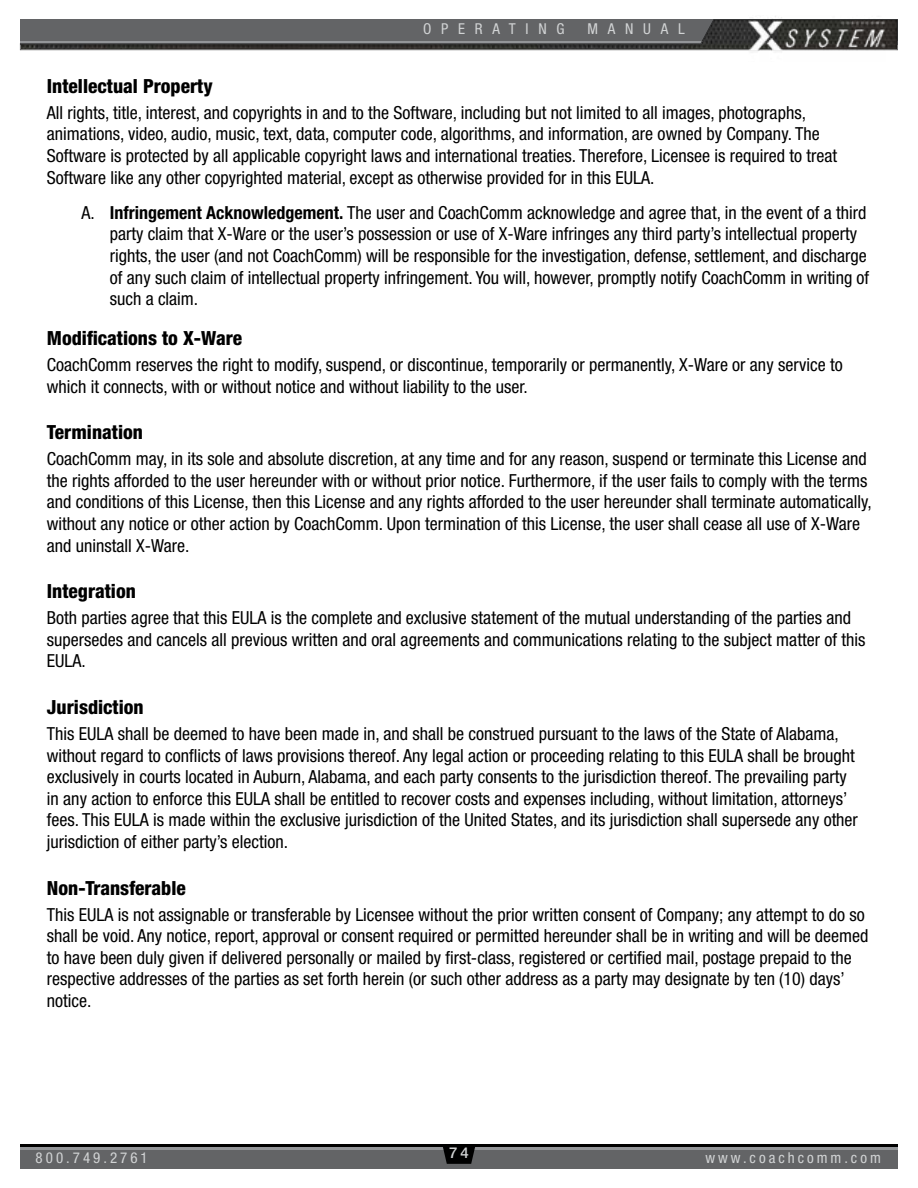
<style>
.page{position:relative;width:918px;height:1188px;background:#fff}
.page>*{position:absolute;margin:0;border:0;box-sizing:border-box;transform-origin:0 0}
.t1{font:800 condensed 19.5px "Helvetica Neue LT Std";color:#000}
.t2{font:condensed 18px/21.6px "Helvetica Neue LT Std";color:#000}
.t3{font:condensed 15px "Helvetica Neue LT Std";letter-spacing:.2em;color:#d1d3d4}
.t4{font:condensed 15px "Helvetica Neue LT Std";letter-spacing:.65em;color:#d1d3d4}
.t5{font:500 15px "Helvetica Neue LT Std";color:#d1d3d4}
.s1{font-weight:700}
</style>
<div class="page">
<div style="left:20px;top:1147px;width:878px;height:22px;background:#636466"></div>
<hr style="left:20px;top:1146px;width:878px;height:4px;background:#939598">
<svg style="left:19px;top:19px;width:879px;height:32px;background:#5f5f60"></svg>
<hr style="left:20px;top:1144px;width:878px;height:3px;background:#000">
<svg style="left:443px;top:1147px;width:32px;height:17px"></svg>
<img style="left:748px;top:16px;width:138px;height:35px">
<p class="t4" style="left:423px;top:20px;width:143px">OPERATING</p>
<p class="t3" style="left:588px;top:20px;width:99px">MANUAL</p>
<p class="t1" style="left:47px;top:74px;width:167px">Intellectual Property</p>
<p class="t2" style="left:47px;top:102px;width:792px">All rights, title, interest, and copyrights in and to the Software, including but not limited to all images, photographs, animations, video, audio, music, text, data, computer code, algorithms, and information, are owned by Company. The Software is protected by all applicable copyright laws and international treaties. Therefore, Licensee is required to treat Software like any other copyrighted material, except as otherwise provided for in this EULA.</p>
<p class="t2" style="left:110px;top:201px;width:761px;text-indent:-28px">A. <span class="s1">Infringement Acknowledgement.</span> The user and CoachComm acknowledge and agree that, in the event of a third party claim that X-Ware or the user’s possession or use of X-Ware infringes any third party’s intellectual property rights, the user (and not CoachComm) will be responsible for the investigation, defense, settlement, and discharge of any such claim of intellectual property infringement. You will, however, promptly notify CoachComm in writing of such a claim.</p>
<p class="t1" style="left:47px;top:326px;width:197px">Modifications to X-Ware</p>
<p class="t2" style="left:47px;top:354px;width:797px">CoachComm reserves the right to modify, suspend, or discontinue, temporarily or permanently, X-Ware or any service to which it connects, with or without notice and without liability to the user.</p>
<p class="t1" style="left:47px;top:420px;width:98px">Termination</p>
<p class="t2" style="left:47px;top:448px;width:826px">CoachComm may, in its sole and absolute discretion, at any time and for any reason, suspend or terminate this License and the rights afforded to the user hereunder with or without prior notice. Furthermore, if the user fails to comply with the terms and conditions of this License, then this License and any rights afforded to the user hereunder shall terminate automatically, without any notice or other action by CoachComm. Upon termination of this License, the user shall cease all use of X-Ware and uninstall X-Ware.</p>
<p class="t1" style="left:47px;top:579px;width:90px">Integration</p>
<p class="t2" style="left:47px;top:607px;width:820px">Both parties agree that this EULA is the complete and exclusive statement of the mutual understanding of the parties and supersedes and cancels all previous written and oral agreements and communications relating to the subject matter of this<br>EULA.</p>
<p class="t1" style="left:47px;top:695px;width:98px">Jurisdiction</p>
<p class="t2" style="left:47px;top:723px;width:813px">This EULA shall be deemed to have been made in, and shall be construed pursuant to the laws of the State of Alabama, without regard to conflicts of laws provisions thereof. Any legal action or proceeding relating to this EULA shall be brought exclusively in courts located in Auburn, Alabama, and each party consents to the jurisdiction thereof. The prevailing party in any action to enforce this EULA shall be entitled to recover costs and expenses including, without limitation, attorneys’ fees. This EULA is made within the exclusive jurisdiction of the United States, and its jurisdiction shall supersede any other jurisdiction of either party’s election.</p>
<p class="t1" style="left:47px;top:876px;width:140px">Non-Transferable</p>
<p class="t2" style="left:47px;top:903px;width:823px">This EULA is not assignable or transferable by Licensee without the prior written consent of Company; any attempt to do so shall be void. Any notice, report, approval or consent required or permitted hereunder shall be in writing and will be deemed to have been duly given if delivered personally or mailed by first-class, registered or certified mail, postage prepaid to the respective addresses of the parties as set forth herein (or such other address as a party may designate by ten (10) days’ notice.</p>
<p class="t3" style="left:36px;top:1149px;width:114px">800.749.2761</p>
<p class="t5" style="left:449px;top:1144px;width:21px">74</p>
<p class="t3" style="left:705px;top:1149px;width:177px">www.coachcomm.com</p>
</div>
